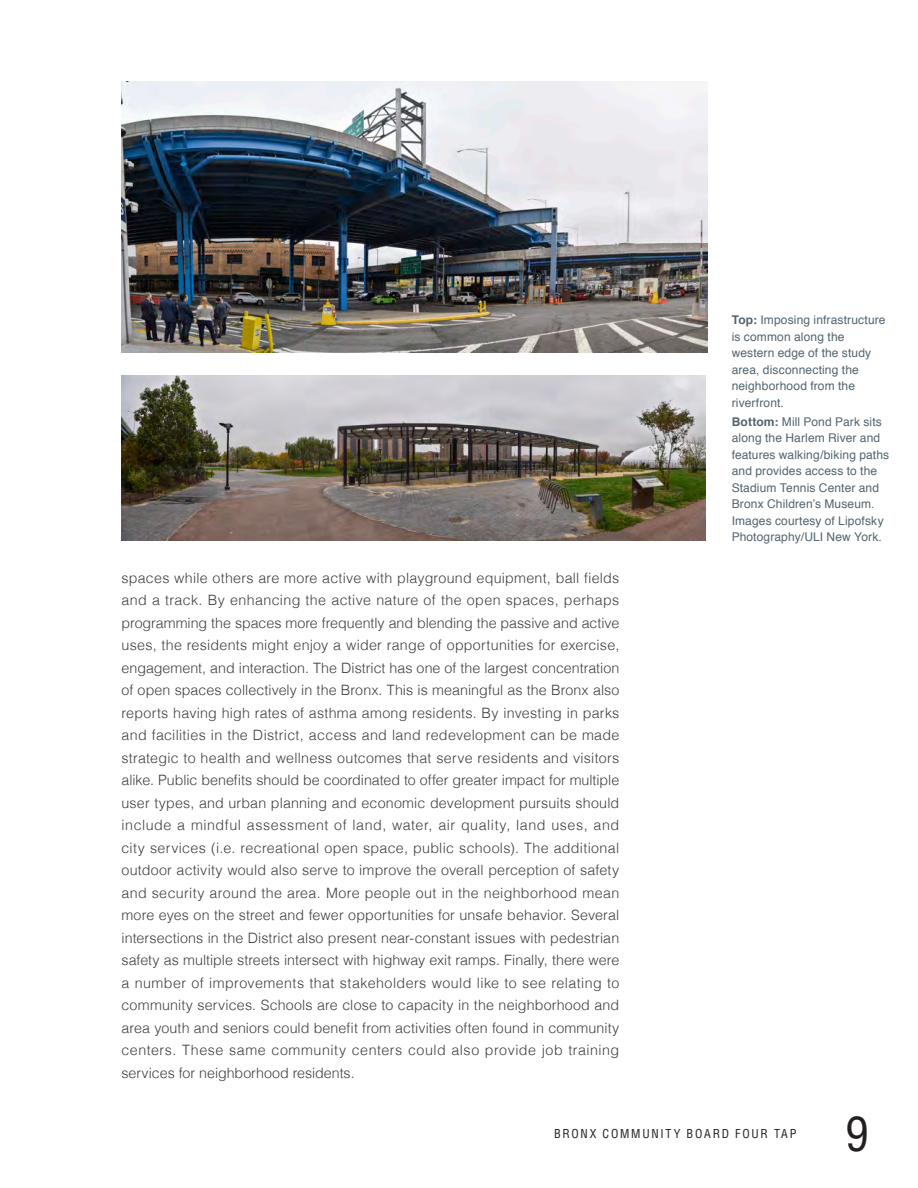
<style>
.page{position:relative;width:918px;height:1188px;background:#fff}
.page>*{position:absolute;margin:0;border:0;box-sizing:border-box;transform-origin:0 0}
.t1{font:condensed 46.5px "Helvetica LT Std";color:#231f20}
.t2{font:300 14.25px/22.5px "Helvetica";color:#3e3e3f;text-align:justify}
.t3{font:12px/16.5px "Helvetica";letter-spacing:.01em;color:#53646f}
.t4{font:condensed 12px "Helvetica LT Std";letter-spacing:.15em;color:#231f20}
.s1{font-weight:700}
</style>
<div class="page">
<img style="left:122px;top:81px;width:586px;height:272px">
<img style="left:122px;top:376px;width:583px;height:164px">
<p class="t2" style="left:122px;top:565px;width:499px">spaces while others are more active with playground equipment, ball fields and a track. By enhancing the active nature of the open spaces, perhaps programming the spaces more frequently and blending the passive and active uses, the residents might enjoy a wider range of opportunities for exercise, engagement, and interaction. The District has one of the largest concentration of open spaces collectively in the Bronx. This is meaningful as the Bronx also reports having high rates of asthma among residents. By investing in parks and facilities in the District, access and land redevelopment can be made strategic to health and wellness outcomes that serve residents and visitors alike. Public benefits should be coordinated to offer greater impact for multiple user types, and urban planning and economic development pursuits should include a mindful assessment of land, water, air quality, land uses, and city services (i.e. recreational open space, public schools). The additional outdoor activity would also serve to improve the overall perception of safety and security around the area. More people out in the neighborhood mean more eyes on the street and fewer opportunities for unsafe behavior. Several intersections in the District also present near-constant issues with pedestrian safety as multiple streets intersect with highway exit ramps. Finally, there were a number of improvements that stakeholders would like to see relating to community services. Schools are close to capacity in the neighborhood and area youth and seniors could benefit from activities often found in community centers. These same community centers could also provide job training services for neighborhood residents.</p>
<p class="t3" style="left:732px;top:312px;width:155px"><span class="s1">Top:</span> Imposing infrastructure is common along the western edge of the study area, disconnecting the neighborhood from the riverfront.</p>
<p class="t3" style="left:732px;top:414px;width:159px"><span class="s1">Bottom:</span> Mill Pond Park sits along the Harlem River and features walking/biking paths and provides access to the<br>Stadium Tennis Center and<br>Bronx Children’s Museum.<br>Images courtesy of Lipofsky<br>Photography/ULI New York.</p>
<p class="t4" style="left:554px;top:1126px;width:244px">BRONX COMMUNITY BOARD FOUR TAP</p>
<h1 class="t1" style="left:846px;top:1105px;width:25px">9</h1>
</div>
